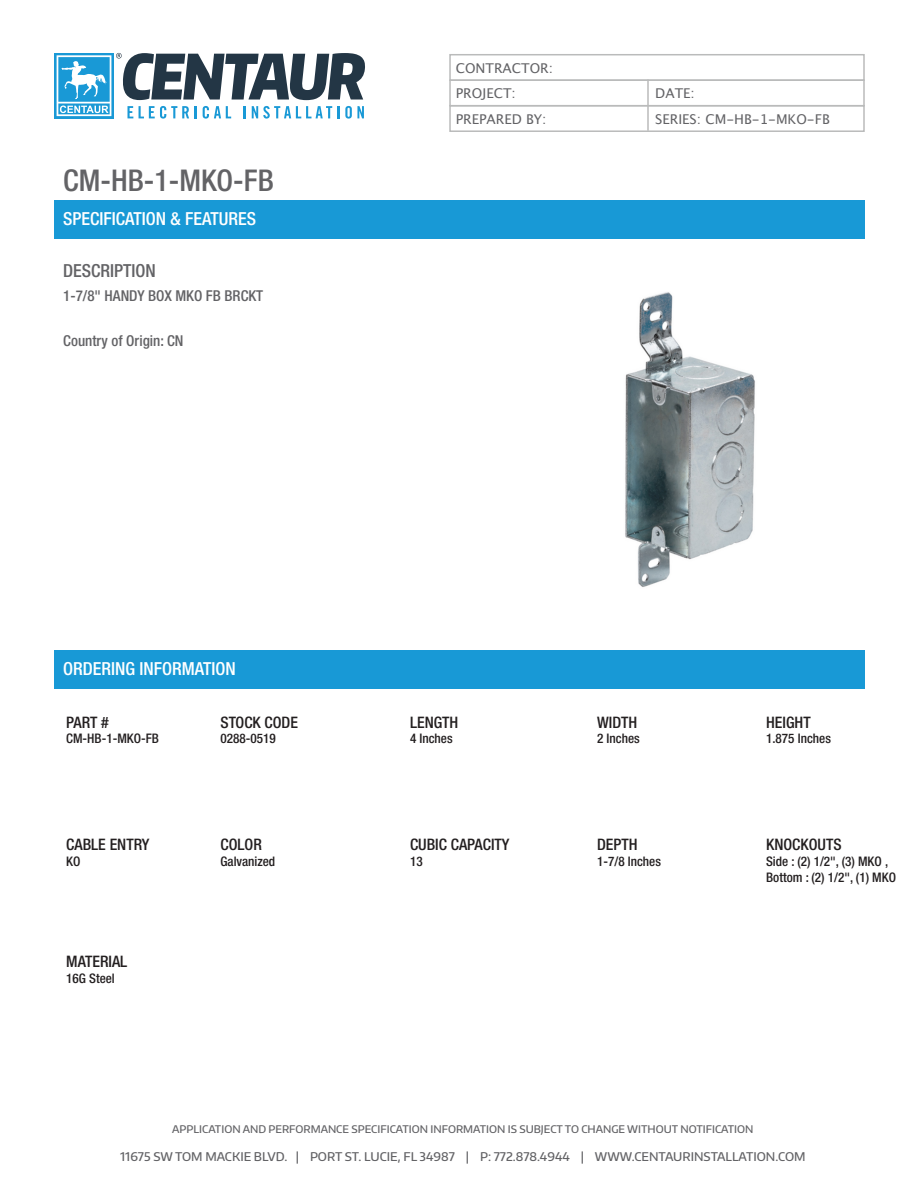
<style>
.page{position:relative;width:918px;height:1188px;background:#fff}
.page>*{position:absolute;margin:0;border:0;box-sizing:border-box;transform-origin:0 0}
.t1{font:500 condensed 30px "Helvetica Neue";color:#636366}
.t2{font:500 condensed 18px "Helvetica Neue";color:#fff}
.t3{font:500 condensed 18px "Helvetica Neue";color:#636366}
.t4{font:500 condensed 15.9px "Helvetica Neue";color:#231f20}
.t5{font:500 condensed 15px "Helvetica Neue";color:#636366}
.t6{font:13.5px "Lucida Grande";color:#636366}
.t7{font:500 condensed 13.2px/15.9px "Helvetica Neue";color:#231f20}
.t8{font:500 12px "Encode Sans Normal";color:#636366}
.t9{font:500 10.5px "Encode Sans Normal";color:#636366}
</style>
<div class="page">
<svg style="left:54px;top:53px;width:3px;height:65px"></svg>
<svg style="left:57px;top:53px;width:308px;height:65px"></svg>
<div style="left:449px;top:54px;width:416px;height:27px;border:2px solid #babbbb"></div>
<div style="left:449px;top:79px;width:416px;height:27px;border:2px solid #babbbb"></div>
<hr style="left:647px;top:80px;width:2px;height:25px;background:#babbbb">
<div style="left:449px;top:105px;width:416px;height:27px;border:2px solid #babbbb"></div>
<hr style="left:647px;top:106px;width:2px;height:24px;background:#babbbb">
<div style="left:54px;top:200px;width:811px;height:39px;background:#1899d6"></div>
<div style="left:54px;top:650px;width:811px;height:39px;background:#1899d6"></div>
<img style="left:625px;top:292px;width:130px;height:295px">
<p class="t1" style="left:63px;top:163px;width:212px">CM-HB-1-MKO-FB</p>
<p class="t2" style="left:63px;top:208px;width:195px">SPECIFICATION &amp; FEATURES</p>
<p class="t3" style="left:63px;top:260px;width:94px">DESCRIPTION</p>
<p class="t5" style="left:63px;top:286px;width:201px">1-7/8" HANDY BOX MKO FB BRCKT</p>
<p class="t5" style="left:63px;top:331px;width:122px">Country of Origin: CN</p>
<p class="t6" style="left:456px;top:60px;width:99px">CONTRACTOR:</p>
<p class="t6" style="left:456px;top:86px;width:62px">PROJECT:</p>
<p class="t6" style="left:655px;top:86px;width:41px">DATE:</p>
<p class="t6" style="left:456px;top:111px;width:92px">PREPARED BY:</p>
<p class="t6" style="left:655px;top:111px;width:176px">SERIES: CM-HB-1-MKO-FB</p>
<p class="t2" style="left:63px;top:658px;width:174px">ORDERING INFORMATION</p>
<p class="t4" style="left:66px;top:712px;width:44px">PART #</p>
<p class="t7" style="left:66px;top:731px;width:94px">CM-HB-1-MKO-FB</p>
<p class="t4" style="left:66px;top:835px;width:85px">CABLE ENTRY</p>
<p class="t7" style="left:66px;top:854px;width:16px">KO</p>
<p class="t4" style="left:66px;top:952px;width:63px">MATERIAL</p>
<p class="t7" style="left:66px;top:971px;width:50px">16G Steel</p>
<p class="t4" style="left:220px;top:712px;width:79px">STOCK CODE</p>
<p class="t7" style="left:220px;top:731px;width:57px">0288-0519</p>
<p class="t4" style="left:220px;top:835px;width:43px">COLOR</p>
<p class="t7" style="left:220px;top:854px;width:56px">Galvanized</p>
<p class="t4" style="left:410px;top:712px;width:50px">LENGTH</p>
<p class="t7" style="left:410px;top:731px;width:44px">4 Inches</p>
<p class="t4" style="left:410px;top:835px;width:101px">CUBIC CAPACITY</p>
<p class="t7" style="left:410px;top:854px;width:14px">13</p>
<p class="t4" style="left:597px;top:712px;width:42px">WIDTH</p>
<p class="t7" style="left:597px;top:731px;width:44px">2 Inches</p>
<p class="t4" style="left:597px;top:835px;width:42px">DEPTH</p>
<p class="t7" style="left:597px;top:854px;width:65px">1-7/8 Inches</p>
<p class="t4" style="left:766px;top:712px;width:46px">HEIGHT</p>
<p class="t7" style="left:766px;top:731px;width:66px">1.875 Inches</p>
<p class="t4" style="left:766px;top:835px;width:77px">KNOCKOUTS</p>
<p class="t7" style="left:766px;top:854px;width:131px">Side : (2) 1/2", (3) MKO ,<br>Bottom : (2) 1/2", (1) MKO</p>
<p class="t9" style="left:172px;top:1122px;width:583px">APPLICATION AND PERFORMANCE SPECIFICATION INFORMATION IS SUBJECT TO CHANGE WITHOUT NOTIFICATION</p>
<p class="t8" style="left:120px;top:1149px;width:687px">11675 SW TOM MACKIE BLVD. | PORT ST. LUCIE, FL 34987 | P: 772.878.4944 | WWW.CENTAURINSTALLATION.COM</p>
</div>
